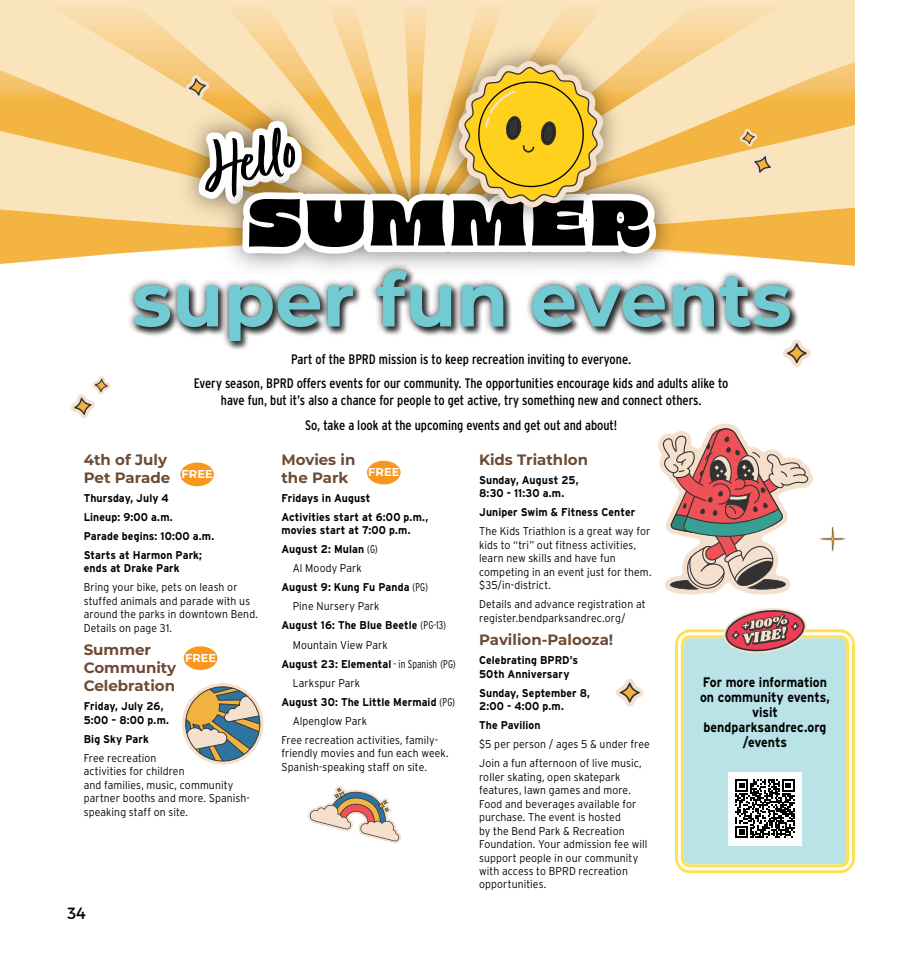
<style>
.page{position:relative;width:900px;height:957px;background:#fff}
.page>*{position:absolute;margin:0;border:0;box-sizing:border-box;transform-origin:0 0}
.t1{font:700 75px "Montserrat";color:#72cbd2}
.t2{font:16.25px "Montserrat";color:#000}
.t3{font:700 15px/18px "Montserrat";color:#6c4b34}
.t4{font:13.75px/24.2px "Interstate Condensed";color:#000;text-align:center}
.t5{font:700 13.75px/15px "Interstate";color:#000;text-align:center;scale:.9 1}
.t6{font:700 11.5px "Montserrat";color:#fff}
.t7{font:300 11.25px/13.4px "Interstate";letter-spacing:.01em;color:#000;scale:.93 1}
.t8{font:700 11.25px/19px "Interstate";letter-spacing:.01em;color:#000;scale:.93 1}
.s1{font-family:"Interstate Condensed";font-weight:300}
</style>
<div class="page">
<div style="left:126px;top:262px;width:672px;height:87px;background:#000;opacity:.75"></div>
<svg style="left:658px;top:423px;width:155px;height:172px"></svg>
<svg style="left:308px;top:785px;width:93px;height:58px"></svg>
<svg style="left:820px;top:526px;width:26px;height:25px"></svg>
<svg style="left:616px;top:678px;width:28px;height:28px"></svg>
<svg style="left:0;top:0;width:855px;height:266px"></svg>
<img style="left:167px;top:90px;width:18px;height:145px">
<img style="left:211px;top:161px;width:477px;height:114px">
<img style="left:430px;top:32px;width:203px;height:29px">
<svg style="left:182px;top:683px;width:82px;height:81px"></svg>
<svg style="left:783px;top:339px;width:28px;height:28px"></svg>
<div style="left:676px;top:630px;width:178px;height:241px;background:#b9e3e6;border-radius:14px"></div>
<div style="left:675px;top:629px;width:180px;height:244px;border:9px solid #fff;border-radius:11px"></div>
<div style="left:675px;top:629px;width:180px;height:244px;border:3px solid #ffe14f;border-radius:14px"></div>
<div style="left:681px;top:635px;width:168px;height:232px;border:3px solid #ffe14f;border-radius:8px"></div>
<div style="left:728px;top:772px;width:74px;height:73px;background:#fff"></div>
<svg style="left:736px;top:779px;width:58px;height:59px"></svg>
<svg style="left:723px;top:608px;width:84px;height:45px"></svg>
<svg style="left:71px;top:376px;width:40px;height:42px"></svg>
<svg style="left:185px;top:61px;width:478px;height:200px"></svg>
<svg style="left:740px;top:129px;width:35px;height:47px"></svg>
<div style="left:180px;top:462px;width:34px;height:24px;background:#f8971d;border-radius:50%"></div>
<div style="left:367px;top:460px;width:34px;height:24px;background:#f8971d;border-radius:50%"></div>
<div style="left:184px;top:646px;width:33px;height:23px;background:#f8971d;border-radius:50%"></div>
<h1 class="t1" style="left:132px;top:245px;width:661px">super fun events</h1>
<p class="t4" style="left:194px;top:346px;width:536px">Part of the BPRD mission is to keep recreation inviting to everyone.<br>Every season, BPRD offers events for our community. The opportunities encourage kids and adults alike to</p>
<p class="t4" style="left:221px;top:388px;width:482px">have fun, but it’s also a chance for people to get active, try something new and connect others.<br>So, take a look at the upcoming events and get out and about!</p>
<h3 class="t3" style="left:281px;top:449px;width:75px">Movies in the Park</h3>
<p class="t8" style="left:281px;top:488px;width:159px">Fridays in August<br>Activities start at 6:00 p.m.,</p>
<p class="t8" style="left:281px;top:520px;width:140px">movies start at 7:00 p.m.</p>
<p class="t8" style="left:281px;top:539px;width:105px">August 2: Mulan <span class="s1">(G)</span></p>
<p class="t7" style="left:293px;top:561px;width:76px">Al Moody Park</p>
<p class="t8" style="left:281px;top:577px;width:159px">August 9: Kung Fu Panda <span class="s1">(PG)</span></p>
<p class="t7" style="left:293px;top:599px;width:95px">Pine Nursery Park</p>
<p class="t8" style="left:281px;top:615px;width:179px">August 16: The Blue Beetle <span class="s1">(PG-13)</span></p>
<p class="t7" style="left:293px;top:637px;width:104px">Mountain View Park</p>
<p class="t8" style="left:281px;top:654px;width:189px">August 23: Elemental <span class="s1">- in Spanish (PG)</span></p>
<p class="t7" style="left:293px;top:675px;width:74px">Larkspur Park</p>
<p class="t8" style="left:281px;top:692px;width:188px">August 30: The Little Mermaid <span class="s1">(PG)</span></p>
<p class="t7" style="left:293px;top:714px;width:82px">Alpenglow Park</p>
<p class="t7" style="left:281px;top:733px;width:170px">Free recreation activities, family-</p>
<p class="t7" style="left:281px;top:746px;width:181px">friendly movies and fun each week.<br>Spanish-speaking staff on site.</p>
<h3 class="t3" style="left:84px;top:449px;width:88px">4th of July<br>Pet Parade</h3>
<p class="t8" style="left:84px;top:488px;width:142px">Thursday, July 4<br>Lineup: 9:00 a.m.<br>Parade begins: 10:00 a.m.<br>Starts at Harmon Park;</p>
<p class="t8" style="left:84px;top:558px;width:105px">ends at Drake Park</p>
<p class="t7" style="left:84px;top:580px;width:189px">Bring your bike, pets on leash or stuffed animals and parade with us around the parks in downtown Bend.<br>Details on page 31.</p>
<h3 class="t3" style="left:84px;top:640px;width:94px">Summer<br>Community<br>Celebration</h3>
<p class="t8" style="left:84px;top:699px;width:93px;line-height:13.4px">Friday, July 26,<br>5:00 – 8:00 p.m.</p>
<p class="t8" style="left:84px;top:729px;width:71px">Big Sky Park</p>
<p class="t7" style="left:84px;top:751px;width:180px">Free recreation<br>activities for children<br>and families, music, community partner booths and more. Spanish&shy;speaking staff on site.</p>
<p class="t6" style="left:182px;top:466px;width:33px">FREE</p>
<p class="t6" style="left:368px;top:464px;width:33px">FREE</p>
<p class="t6" style="left:185px;top:649px;width:33px">FREE</p>
<h2 class="t2" style="left:68px;top:903px;width:20px">34</h2>
<h3 class="t3" style="left:479px;top:449px;width:110px">Kids Triathlon</h3>
<p class="t8" style="left:479px;top:472px;width:108px;line-height:13.4px">Sunday, August 25,<br>8:30 - 11:30 a.m.</p>
<p class="t8" style="left:479px;top:502px;width:169px">Juniper Swim &amp; Fitness Center</p>
<p class="t7" style="left:479px;top:524px;width:187px">The Kids Triathlon is a great way for kids to “tri” out fitness activities, learn new skills and have fun competing in an event just for them. $35/in-district.</p>
<p class="t7" style="left:479px;top:597px;width:180px">Details and advance registration at register.bendparksandrec.org/</p>
<h3 class="t3" style="left:479px;top:630px;width:136px">Pavilion-Palooza!</h3>
<p class="t8" style="left:479px;top:653px;width:108px;line-height:13.4px">Celebrating BPRD’s<br>50th Anniversary</p>
<p class="t8" style="left:479px;top:685px;width:121px;line-height:13.4px">Sunday, September 8,<br>2:00 - 4:00 p.m.</p>
<p class="t8" style="left:479px;top:715px;width:68px">The Pavilion</p>
<p class="t7" style="left:479px;top:734px;width:185px;line-height:19px">$5 per person / ages 5 &amp; under free<br>Join a fun afternoon of live music,</p>
<p class="t7" style="left:479px;top:770px;width:182px">roller skating, open skatepark features, lawn games and more.<br>Food and beverages available for purchase. The event is hosted<br>by the Bend Park &amp; Recreation<br>Foundation. Your admission fee will support people in our community with access to BPRD recreation opportunities.</p>
<p class="t5" style="left:700px;top:674px;width:146px">For more information on community events, visit bendparksandrec.org /events</p>
</div>
